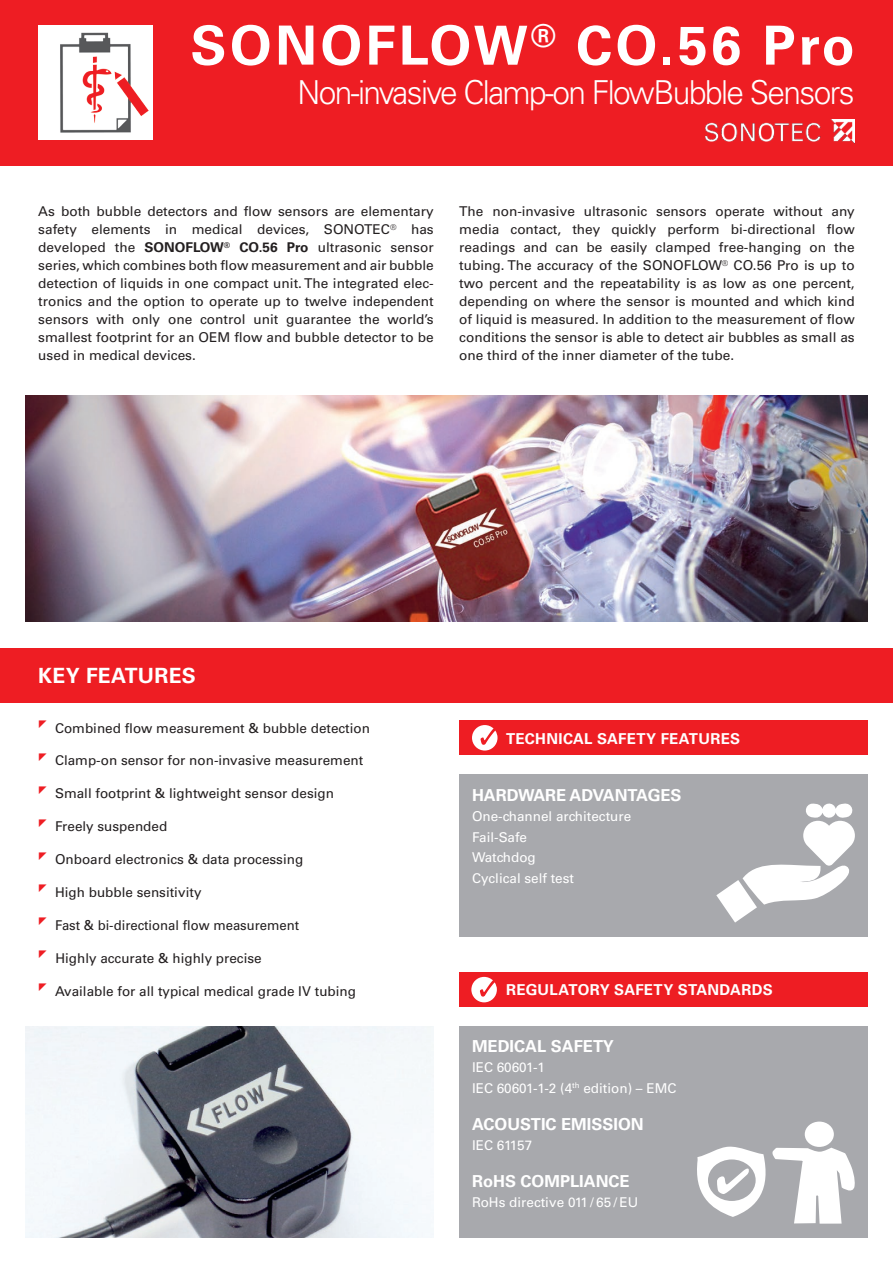
<style>
.page{position:relative;width:893px;height:1263px;background:#fff}
.page>*{position:absolute;margin:0;border:0;box-sizing:border-box;transform-origin:0 0}
.Chapter_title{font:700 54px "Univers LT Std";letter-spacing:.06em;color:#fff}
.Autoren{font:300 33px "Univers LT Std";letter-spacing:-.05em;color:#fff;scale:.96 1}
.t1{font:700 21px "Univers LT Std";letter-spacing:.01em;color:#fff}
.t2{font:700 16.5px "Univers LT Std";color:#fff}
.t3{font:700 15px "Univers LT Std";letter-spacing:.015em;color:#fff}
.t4{font:13.5px/18px "Univers LT Std";color:#231f20;text-align:justify}
.t5{font:13.5px "Univers LT Std";color:#fff}
.s1{font-weight:700}
</style>
<div class="page">
<div style="left:459px;top:1026px;width:408px;height:211px;background:#a8a9ad"></div>
<div style="left:0;top:0;width:893px;height:166px;background:#ee1d23"></div>
<div style="left:38px;top:26px;width:115px;height:114px;background:#fff"></div>
<img style="left:60px;top:32px;width:89px;height:100px">
<div style="left:0;top:648px;width:893px;height:54px;background:#ee1d23"></div>
<img style="left:706px;top:120px;width:149px;height:24px">
<img style="left:26px;top:1026px;width:408px;height:211px">
<img style="left:26px;top:396px;width:841px;height:226px">
<div style="left:806px;top:1123px;width:27px;height:23px;background:#fff;border-radius:50%"></div>
<div style="left:805px;top:1121px;width:29px;height:26px;border:2px solid #fff;border-radius:50%"></div>
<svg style="left:697px;top:1127px;width:157px;height:97px"></svg>
<div style="left:459px;top:972px;width:408px;height:35px;background:#ee1d23"></div>
<svg style="left:471px;top:977px;width:26px;height:25px"></svg>
<div style="left:459px;top:720px;width:408px;height:35px;background:#ee1d23"></div>
<svg style="left:472px;top:725px;width:25px;height:25px"></svg>
<div style="left:459px;top:774px;width:408px;height:162px;background:#a8a9ad"></div>
<svg style="left:716px;top:821px;width:139px;height:102px"></svg>
<svg style="left:822px;top:810px;width:14px;height:1px"></svg>
<hr style="left:813px;top:803px;width:3px;height:15px;background:#fff">
<hr style="left:842px;top:803px;width:3px;height:15px;background:#fff">
<p class="Chapter_title" style="left:190px;top:14px;width:666px">SONOFLOW<sup>®</sup> CO.56 Pro</p>
<p class="Autoren" style="left:297px;top:72px;width:582px">Non-invasive Clamp-on FlowBubble Sensors</p>
<p class="t4" style="left:38px;top:202px;width:397px">As both bubble detectors and flow sensors are elementary safety elements in medical devices, SONOTEC<sup>®</sup> has developed the <span class="s1">SONOFLOW</span><sup>®</sup> <span class="s1">CO.56 Pro</span> ultrasonic sensor series, which combines both flow measurement and air bubble detection of liquids in one compact unit. The integrated elec&shy;tronics and the option to operate up to twelve independent sensors with only one control unit guarantee the world’s smallest footprint for an OEM flow and bubble detector to be used in medical devices.</p>
<p class="t4" style="left:459px;top:202px;width:397px">The non-invasive ultrasonic sensors operate without any media contact, they quickly perform bi-directional flow readings and can be easily clamped free-hanging on the tubing. The accuracy of the SONOFLOW<sup>®</sup> CO.56 Pro is up to two percent and the repeatability is as low as one percent, depending on where the sensor is mounted and which kind of liquid is measured. In addition to the measurement of flow conditions the sensor is able to detect air bubbles as small as one third of the inner diameter of the tube.</p>
<p class="t1" style="left:38px;top:663px;width:159px">KEY FEATURES</p>
<p class="t4" style="left:55px;top:719px;width:317px">Combined flow measurement &amp; bubble detection</p>
<p class="t4" style="left:55px;top:752px;width:310px">Clamp-on sensor for non-invasive measurement</p>
<p class="t4" style="left:55px;top:784px;width:281px">Small footprint &amp; lightweight sensor design</p>
<p class="t4" style="left:55px;top:817px;width:114px">Freely suspended</p>
<p class="t4" style="left:55px;top:850px;width:250px">Onboard electronics &amp; data processing</p>
<p class="t4" style="left:55px;top:883px;width:148px">High bubble sensitivity</p>
<p class="t4" style="left:55px;top:916px;width:246px">Fast &amp; bi-directional flow measurement</p>
<p class="t4" style="left:55px;top:949px;width:208px">Highly accurate &amp; highly precise</p>
<p class="t4" style="left:55px;top:982px;width:303px">Available for all typical medical grade IV tubing</p>
<p class="t3" style="left:506px;top:729px;width:236px">TECHNICAL SAFETY FEATURES</p>
<p class="t2" style="left:472px;top:785px;width:211px">HARDWARE ADVANTAGES</p>
<p class="t5" style="left:472px;top:808px;width:161px">One-channel architecture</p>
<p class="t5" style="left:472px;top:829px;width:56px">Fail-Safe</p>
<p class="t5" style="left:472px;top:849px;width:65px">Watchdog</p>
<p class="t5" style="left:472px;top:870px;width:104px">Cyclical self test</p>
<p class="t3" style="left:506px;top:981px;width:268px">REGULATORY SAFETY STANDARDS</p>
<p class="t2" style="left:472px;top:1036px;width:143px">MEDICAL SAFETY</p>
<p class="t5" style="left:472px;top:1059px;width:75px">IEC 60601-1</p>
<p class="t5" style="left:472px;top:1080px;width:206px">IEC 60601-1-2 (4<sup>th</sup> edition) – EMC</p>
<p class="t2" style="left:472px;top:1114px;width:173px">ACOUSTIC EMISSION</p>
<p class="t5" style="left:472px;top:1137px;width:62px">IEC 61157</p>
<p class="t2" style="left:472px;top:1171px;width:159px">RoHS COMPLIANCE</p>
<p class="t5" style="left:472px;top:1194px;width:168px">RoHs directive 011 / 65 / EU</p>
</div>
